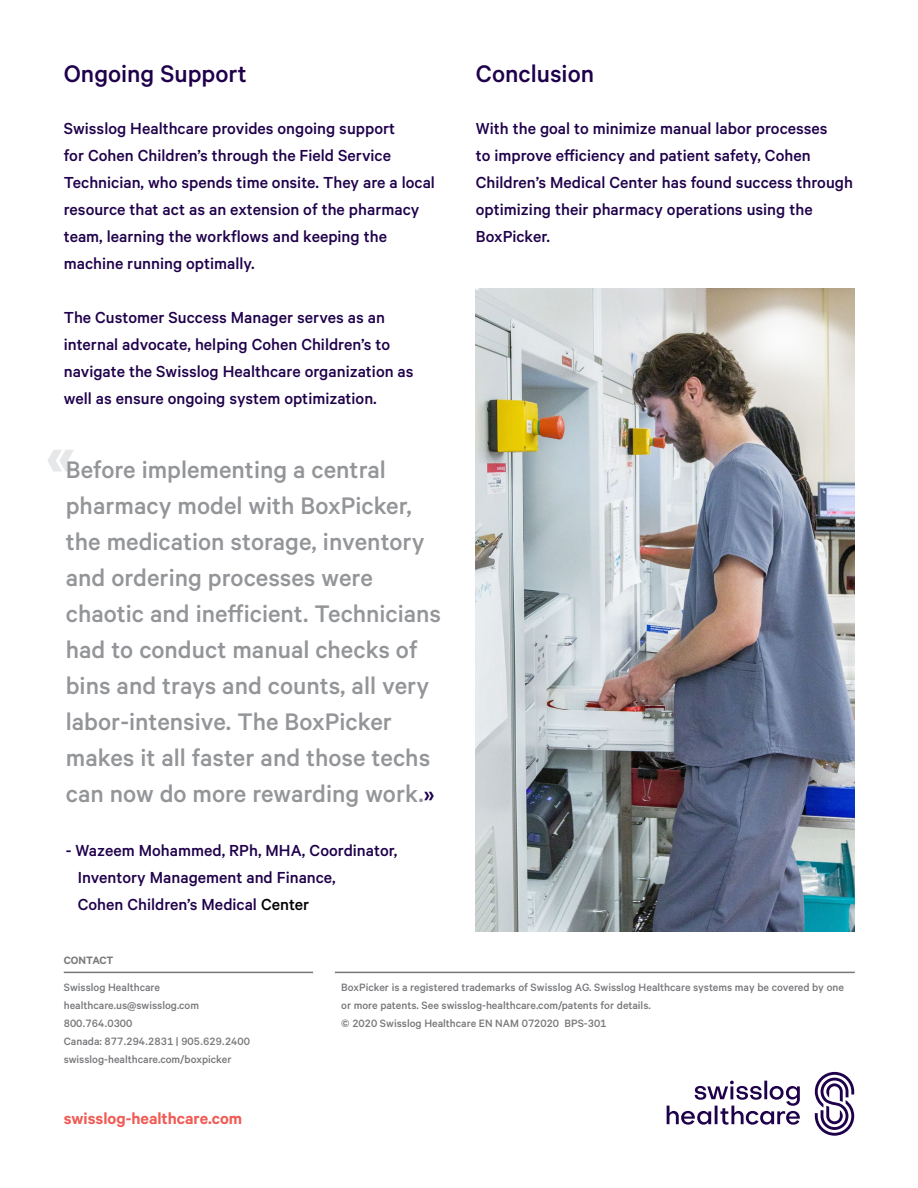
<style>
.page{position:relative;width:918px;height:1188px;background:#fff}
.page>*{position:absolute;margin:0;border:0;box-sizing:border-box;transform-origin:0 0}
._08_SL_ED_Quote_purp{font:500 27px/36px "Calibre";color:#939598}
._01_SL_ED_Headline_3{font:500 27px "Calibre";color:#1f004b}
.t1{font:500 18px/27px "Calibre";color:#1f004b}
.t2{font:600 18px "Calibre";color:#f15b55}
._06_SL_ED_Source___I{font:500 12px/18px "Calibre";color:#77787b}
._06_SL_ED_Contact_8{font:500 12px/18px "Calibre";color:#77787b}
._06_SL_ED_Contact_ti{font:600 12px "Calibre";letter-spacing:-.01em;color:#77787b}
.s1{color:#1f004b}
.s2{color:#000}
</style>
<div class="page">
<svg style="left:667px;top:1081px;width:133px;height:44px"></svg>
<svg style="left:815px;top:1072px;width:39px;height:64px"></svg>
<hr style="left:64px;top:972px;width:249px;height:1px;background:#77787b">
<svg style="left:47px;top:450px;width:27px;height:22px"></svg>
<img style="left:476px;top:289px;width:378px;height:642px">
<hr style="left:335px;top:972px;width:520px;height:1px;background:#77787b">
<p class="_01_SL_ED_Headline_3" style="left:64px;top:58px;width:185px">Ongoing Support</p>
<p class="t1" style="left:64px;top:115px;width:373px">Swisslog Healthcare provides ongoing support<br>for Cohen Children’s through the Field Service Technician, who spends time onsite. They are a local resource that act as an extension of the pharmacy team, learning the workflows and keeping the machine running optimally.</p>
<p class="t1" style="left:64px;top:304px;width:351px">The Customer Success Manager serves as an internal advocate, helping Cohen Children’s to navigate the Swisslog Healthcare organization as well as ensure ongoing system optimization.</p>
<p class="_08_SL_ED_Quote_purp" style="left:66px;top:451px;width:377px">Before implementing a central pharmacy model with BoxPicker, the medication storage, inventory and ordering processes were chaotic and inefficient. Technicians had to conduct manual checks of bins and trays and counts, all very labor-intensive. The BoxPicker makes it all faster and those techs can now do more rewarding work.<span class="s1">»</span></p>
<p class="t1" style="left:78px;top:836px;width:321px;text-indent:-12px">- Wazeem Mohammed, RPh, MHA, Coordinator,<br>Inventory Management and Finance,<br>Cohen Children’s Medical <span class="s2">Center</span></p>
<p class="_01_SL_ED_Headline_3" style="left:476px;top:58px;width:120px">Conclusion</p>
<p class="t1" style="left:476px;top:115px;width:379px">With the goal to minimize manual labor processes<br>to improve efficiency and patient safety, Cohen Children’s Medical Center has found success through optimizing their pharmacy operations using the BoxPicker.</p>
<p class="_06_SL_ED_Contact_ti" style="left:64px;top:953px;width:51px">CONTACT</p>
<p class="_06_SL_ED_Contact_8" style="left:64px;top:978px;width:188px">Swisslog Healthcare healthcare.us@swisslog.com<br>800.764.0300<br>Canada: 877.294.2831 | 905.629.2400 swisslog-healthcare.com/boxpicker</p>
<p class="t2" style="left:64px;top:1108px;width:180px">swisslog-healthcare.com</p>
<p class="_06_SL_ED_Source___I" style="left:341px;top:978px;width:504px">BoxPicker is a registered trademarks of Swisslog AG. Swisslog Healthcare systems may be covered by one or more patents. See swisslog-healthcare.com/patents for details.<br>© 2020 Swisslog Healthcare EN NAM 072020 BPS-301</p>
</div>
